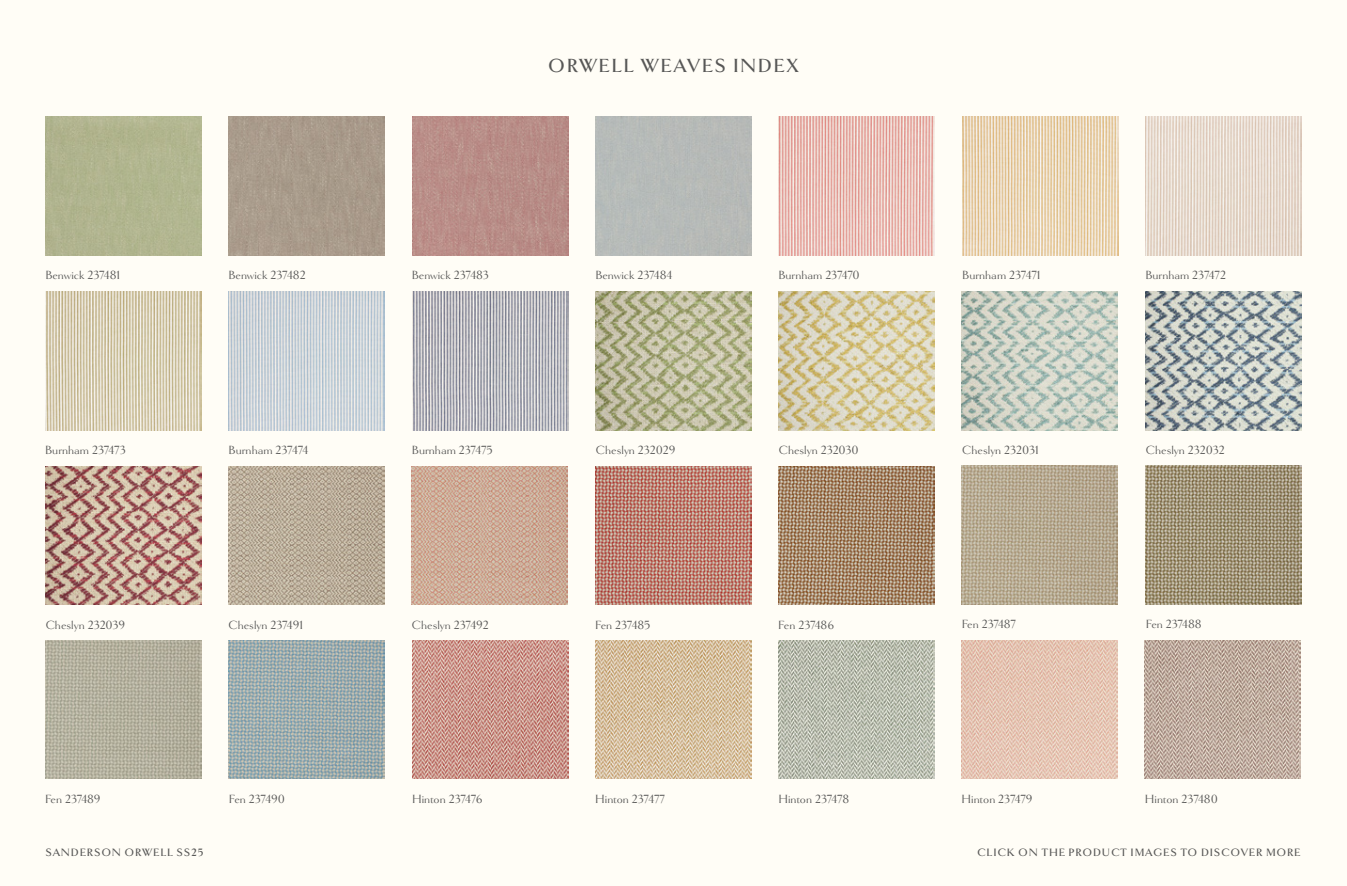
<style>
.page{position:relative;width:1347px;height:886px;background:#fff}
.page>*{position:absolute;margin:0;border:0;box-sizing:border-box;transform-origin:0 0}
.t1{font:700 20px "Goldenbook";letter-spacing:.07em;color:#575756}
.t2{font:12.5px "Goldenbook";color:#575756}
.t3{font:12.5px "Goldenbook";letter-spacing:-.02em;color:#575756}
.t4{font:12.5px "Goldenbook";letter-spacing:-.025em;color:#575756}
.t5{font:700 11.25px "Goldenbook";letter-spacing:.07em;color:#575756}
</style>
<div class="page">
<div style="left:0;top:0;width:1346px;height:886px;background:#fffdf6"></div>
<div style="left:45px;top:117px;width:156px;height:138px;background:#b1b58f"></div>
<img style="left:962px;top:117px;width:156px;height:138px">
<div style="left:229px;top:117px;width:156px;height:138px;background:#a99b8b"></div>
<img style="left:1145px;top:117px;width:156px;height:138px">
<img style="left:229px;top:292px;width:156px;height:138px">
<img style="left:412px;top:117px;width:156px;height:138px">
<img style="left:45px;top:292px;width:156px;height:138px">
<img style="left:778px;top:292px;width:156px;height:138px">
<img style="left:412px;top:292px;width:156px;height:138px">
<img style="left:1145px;top:292px;width:156px;height:138px">
<img style="left:961px;top:292px;width:156px;height:138px">
<img style="left:595px;top:292px;width:156px;height:138px">
<img style="left:45px;top:466px;width:156px;height:139px">
<img style="left:778px;top:117px;width:156px;height:138px">
<img style="left:411px;top:466px;width:156px;height:139px">
<img style="left:228px;top:466px;width:156px;height:139px">
<img style="left:595px;top:466px;width:156px;height:139px">
<img style="left:778px;top:466px;width:156px;height:139px">
<img style="left:229px;top:640px;width:156px;height:139px">
<img style="left:961px;top:466px;width:156px;height:138px">
<img style="left:1145px;top:466px;width:156px;height:138px">
<img style="left:45px;top:640px;width:156px;height:139px">
<img style="left:412px;top:640px;width:156px;height:139px">
<img style="left:595px;top:640px;width:156px;height:139px">
<img style="left:1144px;top:640px;width:156px;height:139px">
<img style="left:778px;top:640px;width:156px;height:139px">
<img style="left:961px;top:640px;width:156px;height:139px">
<h1 class="t1" style="left:548px;top:54px;width:252px">ORWELL WEAVES INDEX</h1>
<p class="t2" style="left:45px;top:268px;width:76px">Benwick 237481</p>
<p class="t2" style="left:228px;top:268px;width:79px">Benwick 237482</p>
<p class="t2" style="left:962px;top:268px;width:80px">Burnham 237471</p>
<p class="t2" style="left:1145px;top:268px;width:82px">Burnham 237472</p>
<p class="t2" style="left:412px;top:268px;width:79px">Benwick 237483</p>
<p class="t2" style="left:595px;top:268px;width:78px">Benwick 237484</p>
<p class="t2" style="left:778px;top:268px;width:83px">Burnham 237470</p>
<p class="t2" style="left:45px;top:443px;width:82px">Burnham 237473</p>
<p class="t2" style="left:412px;top:443px;width:82px">Burnham 237475</p>
<p class="t2" style="left:778px;top:443px;width:82px">Cheslyn 232030</p>
<p class="t2" style="left:1145px;top:443px;width:81px">Cheslyn 232032</p>
<p class="t2" style="left:229px;top:443px;width:81px">Burnham 237474</p>
<p class="t2" style="left:595px;top:443px;width:81px">Cheslyn 232029</p>
<p class="t2" style="left:962px;top:443px;width:78px">Cheslyn 232031</p>
<p class="t2" style="left:45px;top:617px;width:81px">Cheslyn 232039</p>
<p class="t2" style="left:228px;top:617px;width:76px">Cheslyn 237491</p>
<p class="t2" style="left:411px;top:617px;width:79px">Cheslyn 237492</p>
<p class="t2" style="left:595px;top:617px;width:57px">Fen 237485</p>
<p class="t2" style="left:778px;top:617px;width:57px">Fen 237486</p>
<p class="t3" style="left:961px;top:617px;width:56px">Fen 237487</p>
<p class="t2" style="left:1145px;top:617px;width:57px">Fen 237488</p>
<p class="t4" style="left:45px;top:791px;width:57px">Fen 237489</p>
<p class="t2" style="left:412px;top:791px;width:72px">Hinton 237476</p>
<p class="t2" style="left:595px;top:791px;width:71px">Hinton 237477</p>
<p class="t2" style="left:778px;top:791px;width:72px">Hinton 237478</p>
<p class="t2" style="left:961px;top:791px;width:73px">Hinton 237479</p>
<p class="t2" style="left:1144px;top:791px;width:74px">Hinton 237480</p>
<p class="t2" style="left:229px;top:791px;width:58px">Fen 237490</p>
<p class="t5" style="left:45px;top:846px;width:159px">SANDERSON ORWELL SS25</p>
<p class="t5" style="left:977px;top:846px;width:325px">CLICK ON THE PRODUCT IMAGES TO DISCOVER MORE</p>
</div>
